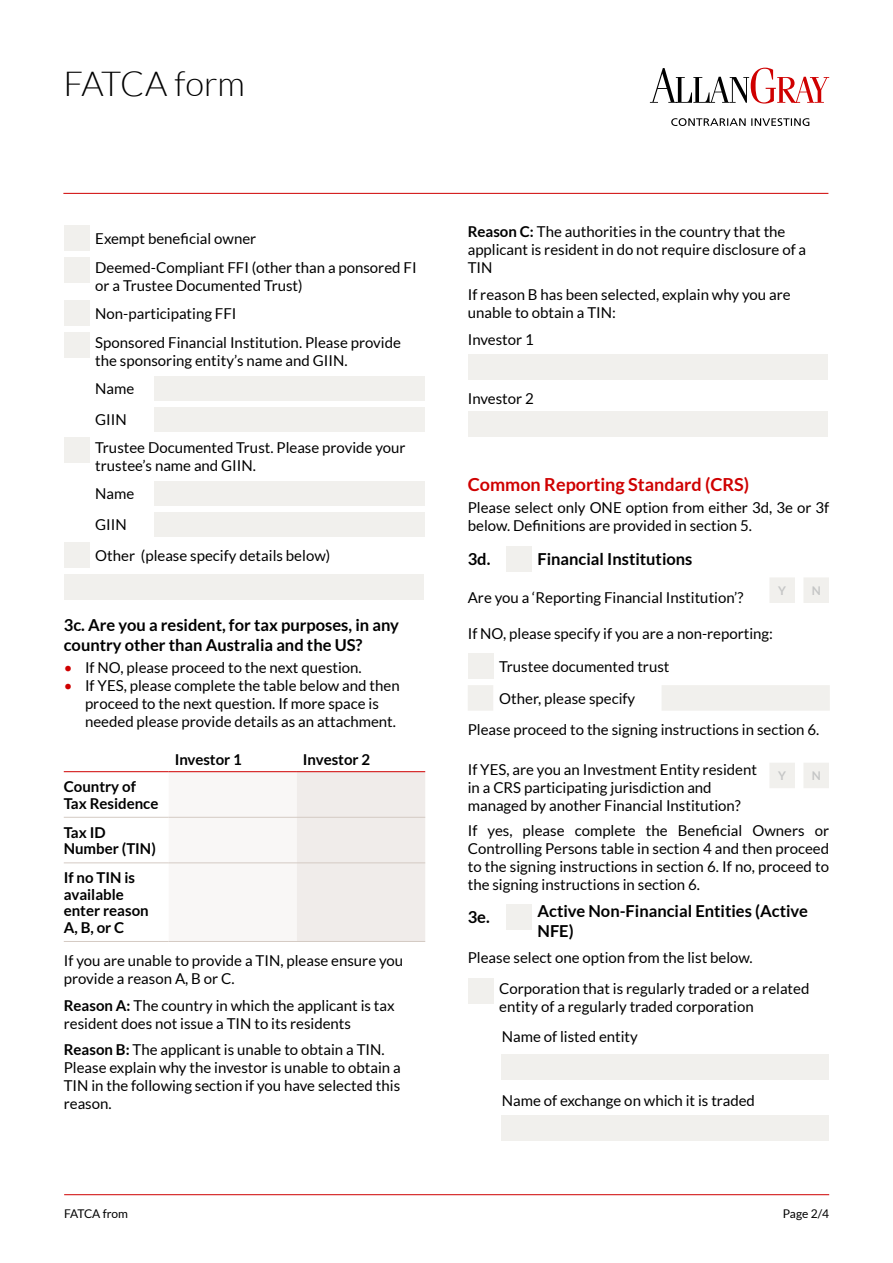
<style>
.page{position:relative;width:893px;height:1263px;background:#fff}
.page>*{position:absolute;margin:0;border:0;box-sizing:border-box;transform-origin:0 0}
.t1{font:300 34.5px "Lato";letter-spacing:-.005em;color:#000}
.t2{font:700 18px "Lato";color:#cf0000}
.t3{font:700 16.5px/19.8px "Lato";color:#000}
.t4{font:15px/18px "Lato";color:#000}
.t5{font:700 15px/16.5px "Lato";color:#000}
.t6{font:12px "Lato";color:#000}
.t7{font:700 12px "Lato";color:#c5c6c6}
.s1{color:#cf0000}
.s2{font-weight:700}
</style>
<div class="page">
<hr style="left:64px;top:1194px;width:765px;height:1px;background:#cf0000">
<hr style="left:63px;top:193px;width:765px;height:1px;background:#cf0000">
<svg style="left:671px;top:118px;width:138px;height:8px"></svg>
<svg style="left:650px;top:68px;width:179px;height:36px"></svg>
<div style="left:64px;top:225px;width:25px;height:26px;background:#f1f0ed"></div>
<div style="left:64px;top:257px;width:25px;height:25px;background:#f1f0ed"></div>
<div style="left:64px;top:300px;width:25px;height:26px;background:#f1f0ed"></div>
<div style="left:64px;top:332px;width:25px;height:25px;background:#f1f0ed"></div>
<div style="left:154px;top:376px;width:271px;height:25px;background:#f1f0ed"></div>
<div style="left:154px;top:407px;width:271px;height:25px;background:#f1f0ed"></div>
<div style="left:64px;top:438px;width:25px;height:25px;background:#f1f0ed"></div>
<div style="left:154px;top:481px;width:271px;height:25px;background:#f1f0ed"></div>
<div style="left:154px;top:512px;width:271px;height:24px;background:#f1f0ed"></div>
<div style="left:64px;top:542px;width:25px;height:26px;background:#f1f0ed"></div>
<div style="left:64px;top:574px;width:360px;height:25px;background:#f1f0ed"></div>
<svg style="left:169px;top:772px;width:256px;height:169px"></svg>
<hr style="left:64px;top:817px;width:105px;height:1px;background:#d4cac3">
<hr style="left:169px;top:817px;width:128px;height:1px;background:#d4cac3">
<hr style="left:297px;top:817px;width:128px;height:1px;background:#d4cac3">
<hr style="left:64px;top:863px;width:105px;height:1px;background:#d4cac3">
<hr style="left:169px;top:863px;width:128px;height:1px;background:#d4cac3">
<hr style="left:297px;top:863px;width:128px;height:1px;background:#d4cac3">
<hr style="left:64px;top:941px;width:105px;height:1px;background:#d4cac3">
<hr style="left:169px;top:941px;width:128px;height:1px;background:#d4cac3">
<hr style="left:297px;top:941px;width:128px;height:1px;background:#d4cac3">
<hr style="left:64px;top:771px;width:105px;height:1px;background:#cf0000">
<hr style="left:169px;top:771px;width:128px;height:1px;background:#cf0000">
<hr style="left:297px;top:771px;width:128px;height:1px;background:#cf0000">
<div style="left:468px;top:354px;width:360px;height:25px;background:#f1f0ed"></div>
<div style="left:468px;top:411px;width:360px;height:25px;background:#f1f0ed"></div>
<div style="left:506px;top:546px;width:25px;height:25px;background:#f1f0ed"></div>
<svg style="left:770px;top:577px;width:59px;height:26px"></svg>
<div style="left:468px;top:654px;width:25px;height:25px;background:#f1f0ed"></div>
<svg style="left:468px;top:685px;width:362px;height:26px"></svg>
<svg style="left:770px;top:763px;width:59px;height:25px"></svg>
<div style="left:506px;top:904px;width:25px;height:25px;background:#f1f0ed"></div>
<div style="left:468px;top:978px;width:25px;height:25px;background:#f1f0ed"></div>
<div style="left:502px;top:1054px;width:327px;height:25px;background:#f1f0ed"></div>
<div style="left:502px;top:1115px;width:327px;height:25px;background:#f1f0ed"></div>
<h1 class="t1" style="left:63px;top:65px;width:183px">FATCA form</h1>
<p class="t4" style="left:95px;top:224px;width:323px;line-height:28.5px">Exempt beneficial owner<br>Deemed-Compliant FFI (other than a ponsored FI</p>
<p class="t4" style="left:95px;top:271px;width:307px;line-height:28.7px">or a Trustee Documented Trust)<br>Non-participating FFI<br>Sponsored Financial Institution. Please provide</p>
<p class="t4" style="left:95px;top:346px;width:254px;line-height:28.2px">the sponsoring entity’s name and GIIN.<br>Name</p>
<p class="t4" style="left:95px;top:405px;width:312px;line-height:28.5px">GIIN<br>Trustee Documented Trust. Please provide your</p>
<p class="t4" style="left:95px;top:452px;width:162px;line-height:27.9px">trustee’s name and GIIN.<br>Name</p>
<p class="t4" style="left:95px;top:509px;width:237px;line-height:31.3px">GIIN<br>Other (please specify details below)</p>
<p class="t3" style="left:64px;top:615px;width:337px">3c. Are you a resident, for tax purposes, in any country other than Australia and the US?</p>
<p class="t4" style="left:64px;top:659px;width:300px"><span class="s1">•</span> If NO, please proceed to the next question.</p>
<p class="t4" style="left:85px;top:677px;width:316px;text-indent:-21px"><span class="s1">•</span> If YES, please complete the table below and then proceed to the next question. If more space is needed please provide details as an attachment.</p>
<p class="t5" style="left:175px;top:751px;width:69px">Investor 1</p>
<p class="t5" style="left:303px;top:751px;width:69px">Investor 2</p>
<p class="t5" style="left:64px;top:778px;width:96px">Country of<br>Tax Residence</p>
<p class="t5" style="left:64px;top:824px;width:94px">Tax ID<br>Number (TIN)</p>
<p class="t5" style="left:64px;top:869px;width:86px">If no TIN is available enter reason<br>A, B, or C</p>
<p class="t4" style="left:64px;top:952px;width:341px">If you are unable to provide a TIN, please ensure you provide a reason A, B or C.</p>
<p class="t4" style="left:64px;top:996px;width:332px"><span class="s2">Reason A:</span> The country in which the applicant is tax resident does not issue a TIN to its residents</p>
<p class="t4" style="left:64px;top:1041px;width:338px"><span class="s2">Reason B:</span> The applicant is unable to obtain a TIN.<br>Please explain why the investor is unable to obtain a TIN in the following section if you have selected this reason.</p>
<p class="t4" style="left:468px;top:223px;width:340px"><span class="s2">Reason C:</span> The authorities in the country that the applicant is resident in do not require disclosure of a<br>TIN</p>
<p class="t4" style="left:468px;top:285px;width:324px">If reason B has been selected, explain why you are unable to obtain a TIN:</p>
<p class="t4" style="left:468px;top:330px;width:68px">Investor 1</p>
<p class="t4" style="left:468px;top:389px;width:68px">Investor 2</p>
<p class="t2" style="left:468px;top:474px;width:283px">Common Reporting Standard (CRS)</p>
<p class="t4" style="left:468px;top:499px;width:363px">Please select only ONE option from either 3d, 3e or 3f below. Definitions are provided in section 5.</p>
<p class="t3" style="left:468px;top:549px;width:24px">3d.</p>
<p class="t3" style="left:537px;top:549px;width:156px">Financial Institutions</p>
<p class="t4" style="left:468px;top:588px;width:277px">Are you a ‘Reporting Financial Institution’?</p>
<p class="t7" style="left:778px;top:584px;width:9px">Y</p>
<p class="t7" style="left:812px;top:584px;width:11px">N</p>
<p class="t4" style="left:468px;top:625px;width:307px">If NO, please specify if you are a non-reporting:</p>
<p class="t4" style="left:499px;top:658px;width:172px">Trustee documented trust</p>
<p class="t4" style="left:499px;top:689px;width:137px">Other, please specify</p>
<p class="t4" style="left:468px;top:721px;width:353px">Please proceed to the signing instructions in section 6.</p>
<p class="t4" style="left:468px;top:760px;width:291px">If YES, are you an Investment Entity resident in a CRS participating jurisdiction and managed by another Financial Institution?</p>
<p class="t7" style="left:778px;top:769px;width:9px">Y</p>
<p class="t7" style="left:812px;top:769px;width:11px">N</p>
<p class="t4" style="left:468px;top:821px;width:363px;text-align:justify">If yes, please complete the Beneficial Owners or Controlling Persons table in section 4 and then proceed to the signing instructions in section 6. If no, proceed to the signing instructions in section 6.</p>
<p class="t3" style="left:468px;top:907px;width:24px">3e.</p>
<p class="t3" style="left:537px;top:901px;width:272px">Active Non-Financial Entities (Active<br>NFE)</p>
<p class="t4" style="left:499px;top:943px;width:312px;line-height:30.3px;text-indent:-32px">Please select one option from the list below.<br>Corporation that is regularly traded or a related</p>
<p class="t4" style="left:499px;top:991px;width:256px;line-height:30.3px">entity of a regularly traded corporation<br>Name of listed entity</p>
<p class="t4" style="left:502px;top:1092px;width:255px">Name of exchange on which it is traded</p>
<p class="t6" style="left:64px;top:1206px;width:65px">FATCA from</p>
<p class="t6" style="left:783px;top:1206px;width:48px">Page 2/4</p>
</div>
